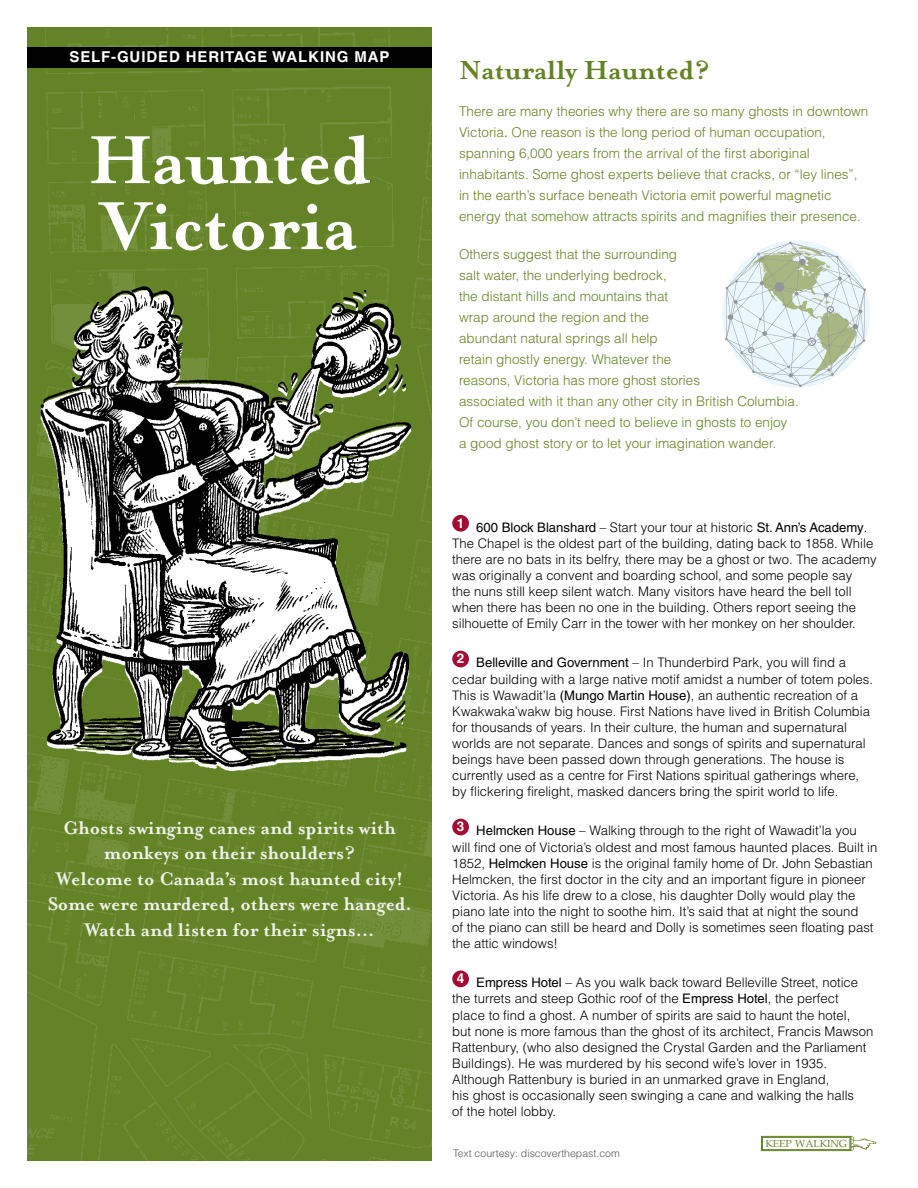
<style>
.page{position:relative;width:918px;height:1188px;background:#fff}
.page>*{position:absolute;margin:0;border:0;box-sizing:border-box;transform-origin:0 0}
.t1{font:700 78px/66px "Mrs Eaves";letter-spacing:-.01em;color:#fff}
.t2{font:700 30px "Mrs Eaves";color:#648326}
.t3{font:700 21px/25.5px "Mrs Eaves";color:#fff;text-align:center}
.t4{font:700 15px "Helvetica LT Std";letter-spacing:.06em;color:#fff}
.t5{font:300 13.5px/21px "Helvetica LT Std";color:#648326}
.t6{font:300 13.2px/16.2px "Helvetica LT Std";color:#000}
.t7{font:300 10.5px "Helvetica LT Std";color:#58595b}
.t8{font:10.2px "Book Antiqua";color:#648326}
.s1{font-weight:400}
</style>
<div class="page">
<div style="left:27px;top:27px;width:405px;height:1134px;background:#648326"></div>
<div style="left:27px;top:47px;width:405px;height:21px;background:#000"></div>
<img style="left:38px;top:284px;width:381px;height:494px">
<svg style="left:723px;top:241px;width:147px;height:147px"></svg>
<div style="left:452px;top:515px;width:17px;height:17px;background:#a30b35;border-radius:50%"></div>
<div style="left:452px;top:651px;width:17px;height:16px;background:#a30b35;border-radius:50%"></div>
<div style="left:452px;top:819px;width:17px;height:16px;background:#a30b35;border-radius:50%"></div>
<div style="left:452px;top:971px;width:17px;height:16px;background:#a30b35;border-radius:50%"></div>
<svg style="left:761px;top:1136px;width:116px;height:15px"></svg>
<p class="t4" style="left:69px;top:48px;width:322px">SELF-GUIDED HERITAGE WALKING MAP</p>
<h1 class="t1" style="left:88px;top:128px;width:284px">Haunted<br>Victoria</h1>
<h3 class="t3" style="left:47px;top:815px;width:366px">Ghosts swinging canes and spirits with monkeys on their shoulders?<br>Welcome to Canada’s most haunted city!<br>Some were murdered, others were hanged.<br>Watch and listen for their signs…</h3>
<h2 class="t2" style="left:459px;top:53px;width:252px">Naturally Haunted?</h2>
<p class="t5" style="left:459px;top:101px;width:411px">There are many theories why there are so many ghosts in downtown Victoria<span class="s1">.</span> One reason is the long period of human occupation, spanning 6,000 years from the arrival of the first aboriginal inhabitants. Some ghost experts believe that cracks, or “ley lines”, in the earth’s surface beneath Victoria emit powerful magnetic energy that somehow attracts spirits and magnifies their presence.</p>
<p class="t5" style="left:459px;top:243px;width:341px">Others suggest that the surrounding<br>salt water, the underlying bedrock,<br>the distant hills and mountains that<br>wrap around the region and the<br>abundant natural springs all help<br>retain ghostly energy. Whatever the<br>reasons, Victoria has more ghost stories<br>associated with it than any other city in British Columbia.<br>Of course, you don’t need to believe in ghosts to enjoy<br>a good ghost story or to let your imagination wander.</p>
<p class="t6" style="left:452px;top:519px;width:426px;text-indent:4px"><sup>1</sup> <span class="s1">600 Block Blanshard</span> – Start your tour at historic <span class="s1">St. Ann’s Academy</span>.<br>The Chapel is the oldest part of the building, dating back to 1858. While there are no bats in its belfry, there may be a ghost or two. The academy was originally a convent and boarding school, and some people say<br>the nuns still keep silent watch. Many visitors have heard the bell toll when there has been no one in the building. Others report seeing the silhouette of Emily Carr in the tower with her monkey on her shoulder.</p>
<p class="t6" style="left:452px;top:654px;width:422px;text-indent:4px"><sup>2</sup> <span class="s1">Belleville and Government</span> – In Thunderbird Park, you will find a cedar building with a large native motif amidst a number of totem poles.<br>This is Wawadit’la <span class="s1">(Mungo Martin House)</span>, an authentic recreation of a Kwakwaka’wakw big house. First Nations have lived in British Columbia for thousands of years. In their culture, the human and supernatural worlds are not separate. Dances and songs of spirits and supernatural beings have been passed down through generations. The house is currently used as a centre for First Nations spiritual gatherings where, by flickering firelight, masked dancers bring the spirit world to life.</p>
<p class="t6" style="left:452px;top:822px;width:427px;text-indent:4px"><sup>3</sup> <span class="s1">Helmcken House</span> – Walking through to the right of Wawadit’la you will find one of Victoria’s oldest and most famous haunted places. Built in 1852, <span class="s1">Helmcken House</span> is the original family home of Dr. John Sebastian Helmcken, the first doctor in the city and an important figure in pioneer Victoria. As his life drew to a close, his daughter Dolly would play the piano late into the night to soothe him. It’s said that at night the sound<br>of the piano can still be heard and Dolly is sometimes seen floating past the attic windows!</p>
<p class="t6" style="left:452px;top:974px;width:423px;text-indent:4px"><sup>4</sup> <span class="s1">Empress Hotel</span> – As you walk back toward Belleville Street, notice the turrets and steep Gothic roof of the <span class="s1">Empress Hotel</span>, the perfect place to find a ghost. A number of spirits are said to haunt the hotel,<br>but none is more famous than the ghost of its architect, Francis Mawson Rattenbury, (who also designed the Crystal Garden and the Parliament Buildings). He was murdered by his second wife’s lover in 1935.<br>Although Rattenbury is buried in an unmarked grave in England,<br>his ghost is occasionally seen swinging a cane and walking the halls<br>of the hotel lobby.</p>
<p class="t8" style="left:766px;top:1137px;width:83px">KEEP WALKING</p>
<p class="t7" style="left:453px;top:1147px;width:168px">Text courtesy: discoverthepast.com</p>
</div>
